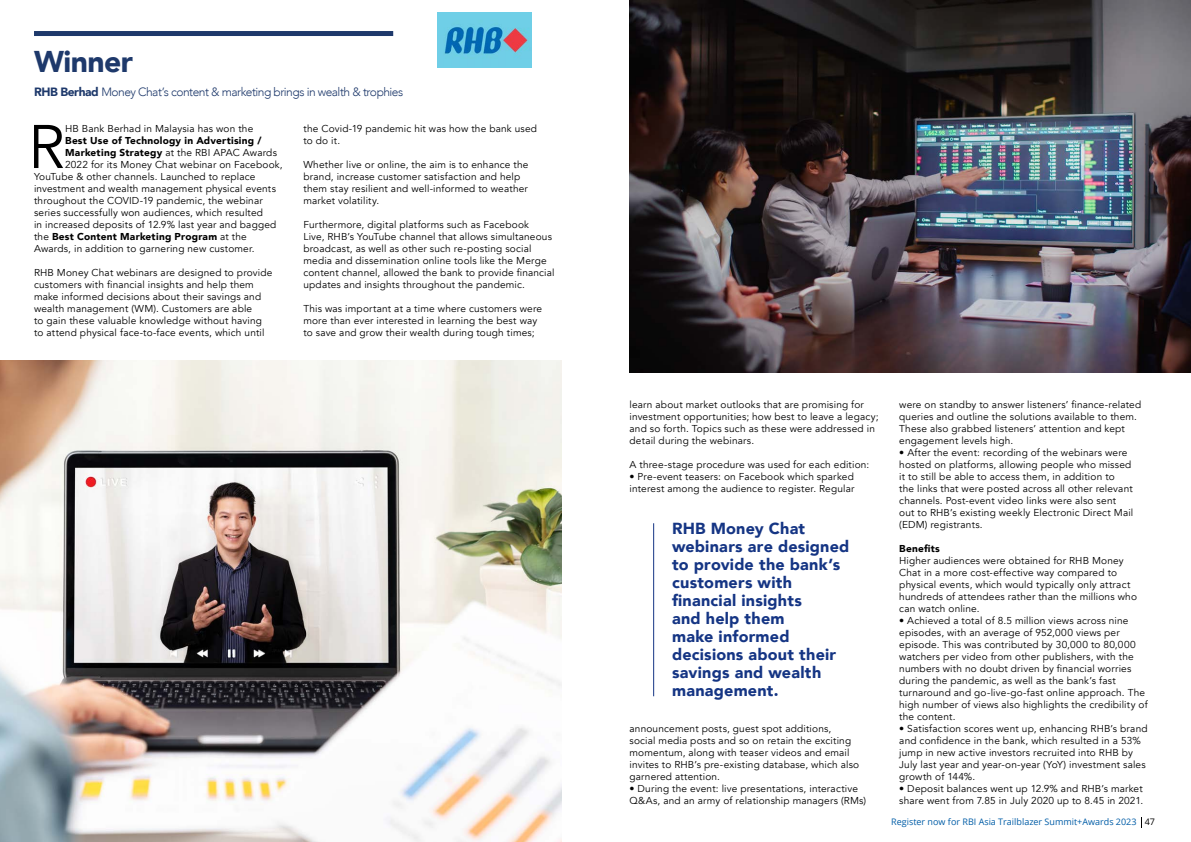
<style>
.page{position:relative;width:1191px;height:842px;background:#fff}
.page>*{position:absolute;margin:0;border:0;box-sizing:border-box;transform-origin:0 0}
.t1{font:60.8px "Avenir";color:#000}
.t2{font:900 30px "Avenir";letter-spacing:-.015em;color:#1e396b}
.t3{font:900 16px/18px "Avenir";letter-spacing:.015em;color:#153584}
.t4{font:300 12px "Avenir";letter-spacing:-.04em;color:#1e396b}
.t5{font:10px/12px "Avenir";letter-spacing:.015em;color:#000}
.t6{font:900 10px "Avenir";letter-spacing:.02em;color:#000}
.t7{font:9px "Open Sans";color:#015da7}
.s1{font-weight:900}
.s2{font-weight:400}
.s3{color:#000}
</style>
<div class="page">
<div style="left:34px;top:31px;width:359px;height:5px;background:#1e396b"></div>
<img style="left:0;top:360px;width:561px;height:482px">
<img style="left:437px;top:12px;width:94px;height:56px">
<hr style="left:653px;top:523px;width:1px;height:173px;background:#153584">
<img style="left:629px;top:0;width:562px;height:372px">
<p class="t2" style="left:34px;top:36px;width:100px">Winner</p>
<p class="t4" style="left:34px;top:85px;width:371px"><span class="s1">RHB Berhad</span> Money Chat’s content &amp; marketing brings in wealth &amp; trophies</p>
<p class="t5" style="left:303px;top:123px;width:235px">the Covid-19 pandemic hit was how the bank used to do it.</p>
<p class="t5" style="left:303px;top:159px;width:226px">Whether live or online, the aim is to enhance the brand, increase customer satisfaction and help them stay resilient and well-informed to weather market volatility.</p>
<p class="t5" style="left:303px;top:219px;width:253px">Furthermore, digital platforms such as Facebook<br>Live, RHB’s YouTube channel that allows simultaneous broadcast, as well as other such re-posting social media and dissemination online tools like the Merge content channel, allowed the bank to provide financial updates and insights throughout the pandemic.</p>
<p class="t5" style="left:303px;top:303px;width:240px">This was important at a time where customers were more than ever interested in learning the best way to save and grow their wealth during tough times;</p>
<p class="t1" style="left:28px;top:111px;width:38px">R</p>
<p class="t5" style="left:65px;top:123px;width:190px">HB Bank Berhad in Malaysia has won the</p>
<p class="t6" style="left:65px;top:132px;width:198px">Best Use of Technology in Advertising /</p>
<p class="t5" style="left:65px;top:147px;width:213px"><span class="s1">Marketing Strategy</span> at the RBI APAC Awards</p>
<p class="t5" style="left:65px;top:159px;width:219px">2022 for its Money Chat webinar on Facebook,</p>
<p class="t5" style="left:34px;top:171px;width:223px">YouTube &amp; other channels. Launched to replace</p>
<p class="t5" style="left:34px;top:183px;width:243px">investment and wealth management physical events</p>
<p class="t5" style="left:34px;top:195px;width:230px">throughout the COVID-19 pandemic, the webinar</p>
<p class="t5" style="left:34px;top:207px;width:230px">series successfully won audiences, which resulted</p>
<p class="t5" style="left:34px;top:219px;width:244px">in increased deposits of 12.9% last year and bagged</p>
<p class="t6" style="left:34px;top:228px;width:214px"><span class="s2">the</span> Best Content Marketing Program <span class="s2">at the</span></p>
<p class="t5" style="left:34px;top:243px;width:222px">Awards, in addition to garnering new customer.</p>
<p class="t5" style="left:34px;top:267px;width:240px">RHB Money Chat webinars are designed to provide customers with financial insights and help them make informed decisions about their savings and wealth management (WM). Customers are able<br>to gain these valuable knowledge without having to attend physical face-to-face events, which until</p>
<p class="t5" style="left:629px;top:399px;width:250px">learn about market outlooks that are promising for investment opportunities; how best to leave a legacy; and so forth. Topics such as these were addressed in detail during the webinars.</p>
<p class="t5" style="left:629px;top:459px;width:241px">A three-stage procedure was used for each edition:</p>
<p class="t5" style="left:629px;top:471px;width:226px">• Pre-event teasers: on Facebook which sparked interest among the audience to register. Regular</p>
<p class="t3" style="left:672px;top:519px;width:179px">RHB Money Chat webinars are designed to provide the bank’s customers with financial insights<br>and help them<br>make informed decisions about their savings and wealth management.</p>
<p class="t5" style="left:629px;top:723px;width:231px">announcement posts, guest spot additions, social media posts and so on retain the exciting momentum, along with teaser videos and email invites to RHB’s pre-existing database, which also garnered attention.</p>
<p class="t5" style="left:629px;top:783px;width:238px">• During the event: live presentations, interactive<br>Q&amp;As, and an army of relationship managers (RMs)</p>
<p class="t5" style="left:899px;top:399px;width:243px">were on standby to answer listeners’ finance-related queries and outline the solutions available to them.<br>These also grabbed listeners’ attention and kept engagement levels high.</p>
<p class="t5" style="left:899px;top:447px;width:235px">• After the event: recording of the webinars were hosted on platforms, allowing people who missed it to still be able to access them, in addition to<br>the links that were posted across all other relevant channels. Post-event video links were also sent out to RHB’s existing weekly Electronic Direct Mail (EDM) registrants.</p>
<p class="t6" style="left:899px;top:540px;width:42px">Benefits</p>
<p class="t5" style="left:899px;top:555px;width:239px">Higher audiences were obtained for RHB Money Chat in a more cost-effective way compared to physical events, which would typically only attract hundreds of attendees rather than the millions who can watch online.</p>
<p class="t5" style="left:899px;top:615px;width:250px">• Achieved a total of 8.5 million views across nine episodes, with an average of 952,000 views per episode. This was contributed by 30,000 to 80,000 watchers per video from other publishers, with the numbers with no doubt driven by financial worries during the pandemic, as well as the bank’s fast turnaround and go-live-go-fast online approach. The high number of views also highlights the credibility of the content.</p>
<p class="t5" style="left:899px;top:723px;width:250px">• Satisfaction scores went up, enhancing RHB’s brand and confidence in the bank, which resulted in a 53% jump in new active investors recruited into RHB by July last year and year-on-year (YoY) investment sales growth of 144%.</p>
<p class="t5" style="left:899px;top:783px;width:246px">• Deposit balances went up 12.9% and RHB’s market share went from 7.85 in July 2020 up to 8.45 in 2021.</p>
<p class="t7" style="left:891px;top:816px;width:265px">Register now for RBI Asia Trailblazer Summit+Awards 2023 <span class="s3">47</span></p>
</div>
